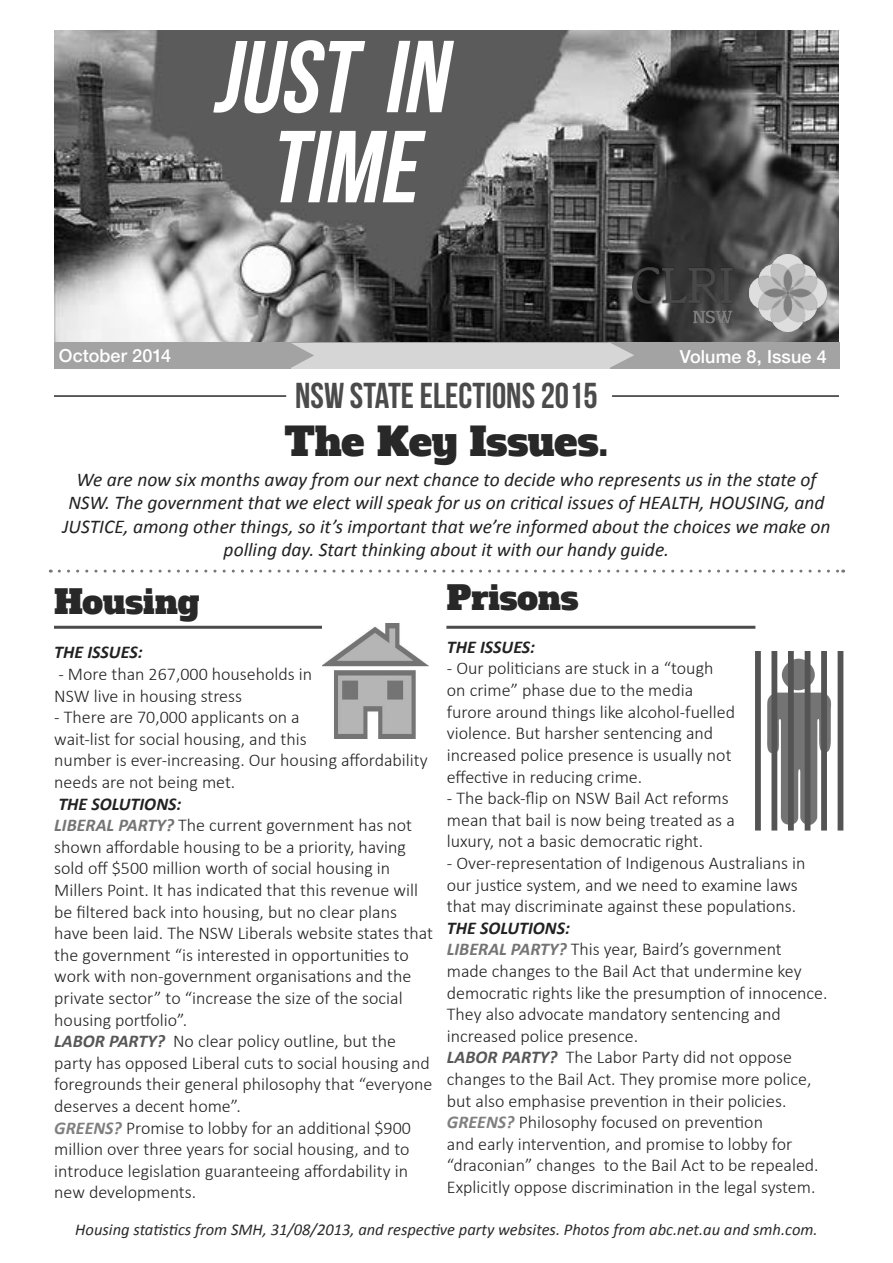
<style>
.page{position:relative;width:893px;height:1263px;background:#fff}
.page>*{position:absolute;margin:0;border:0;box-sizing:border-box;transform-origin:0 0}
.t1{font:italic 102px "Bebas Neue";color:#fff}
.t2{font:39px "Alfa Slab One";color:#282828}
.t3{font:36px "Bebas Neue";color:#4b4b4b}
.t4{font:33px "Alfa Slab One";color:#282828}
.t5{font:italic 19.5px/23.4px "Calibri";color:#222;text-align:center}
.t6{font:300 18px/21.6px "Calibri";color:#222}
.t7{font:italic 700 18px "Calibri";color:#222}
.t8{font:500 18px "Helvetica Neue";letter-spacing:.005em;color:#fff}
.t9{font:italic 16.5px "Calibri";color:#2a2a2a}
.s1{font-weight:700;font-style:italic;color:#757575}
.s2{font-weight:700;font-style:italic;color:#575757}
.s3{font-weight:700;font-style:italic;color:#7f7f7f}
</style>
<div class="page">
<img style="left:54px;top:31px;width:785px;height:312px">
<div style="left:54px;top:343px;width:785px;height:26px;background:#a3a3a3"></div>
<div style="left:292px;top:343px;width:318px;height:25px;background:#d6d6d6"></div>
<svg style="left:609px;top:342px;width:25px;height:26px"></svg>
<svg style="left:291px;top:343px;width:23px;height:25px"></svg>
<svg style="left:59px;top:570px;width:785px;height:3px"></svg>
<img style="left:632px;top:254px;width:195px;height:78px">
<hr style="left:54px;top:395px;width:232px;height:2px;background:#2a2a2a">
<hr style="left:612px;top:395px;width:227px;height:2px;background:#2a2a2a">
<hr style="left:54px;top:626px;width:270px;height:3px;background:#4b4b4b">
<hr style="left:446px;top:626px;width:309px;height:3px;background:#4b4b4b">
<img style="left:323px;top:624px;width:106px;height:114px">
<img style="left:755px;top:652px;width:89px;height:179px">
<p class="t1" style="left:212px;top:21px;width:254px">JUST IN</p>
<p class="t1" style="left:268px;top:111px;width:169px">TIME</p>
<p class="t8" style="left:59px;top:341px;width:114px">October 2014</p>
<p class="t8" style="left:680px;top:343px;width:148px">Volume 8, Issue 4</p>
<p class="t3" style="left:295px;top:376px;width:304px">NSW STATE ELECTIONS 2015</p>
<p class="t2" style="left:285px;top:416px;width:325px">The Key Issues.</p>
<p class="t5" style="left:62px;top:467px;width:770px">We are now six months away from our next chance to decide who represents us in the state of NSW. The government that we elect will speak for us on critical issues of HEALTH, HOUSING, and JUSTICE, among other things, so it’s important that we’re informed about the choices we make on polling day. Start thinking about it with our handy guide.</p>
<p class="t4" style="left:54px;top:579px;width:147px">Housing</p>
<p class="t4" style="left:446px;top:576px;width:133px">Prisons</p>
<p class="t7" style="left:447px;top:635px;width:90px">THE ISSUES:</p>
<p class="t6" style="left:447px;top:657px;width:290px">- Our politicians are stuck in a “tough on crime” phase due to the media furore around things like alcohol-fuelled violence. But harsher sentencing and increased police presence is usually not effective in reducing crime.</p>
<p class="t6" style="left:447px;top:786px;width:289px">- The back-flip on NSW Bail Act reforms mean that bail is now being treated as a luxury, not a basic democratic right.</p>
<p class="t6" style="left:447px;top:851px;width:360px">- Over-representation of Indigenous Australians in our justice system, and we need to examine laws that may discriminate against these populations.</p>
<p class="t7" style="left:447px;top:916px;width:125px">THE SOLUTIONS:</p>
<p class="t6" style="left:447px;top:938px;width:382px"><span class="s1">LIBERAL PARTY?</span> This year, Baird’s government<br>made changes to the Bail Act that undermine key democratic rights like the presumption of innocence.<br>They also advocate mandatory sentencing and increased police presence.</p>
<p class="t6" style="left:447px;top:1046px;width:366px"><span class="s2">LABOR PARTY?</span> The Labor Party did not oppose changes to the Bail Act. They promise more police, but also emphasise prevention in their policies.</p>
<p class="t6" style="left:447px;top:1110px;width:373px"><span class="s3">GREENS?</span> Philosophy focused on prevention<br>and early intervention, and promise to lobby for “draconian” changes to the Bail Act to be repealed.<br>Explicitly oppose discrimination in the legal system.</p>
<p class="t7" style="left:54px;top:641px;width:90px">THE ISSUES:</p>
<p class="t6" style="left:54px;top:662px;width:259px">- More than 267,000 households in<br>NSW live in housing stress</p>
<p class="t6" style="left:54px;top:705px;width:375px">- There are 70,000 applicants on a<br>wait-list for social housing, and this<br>number is ever-increasing. Our housing affordability needs are not being met.</p>
<p class="t7" style="left:58px;top:792px;width:125px">THE SOLUTIONS:</p>
<p class="t6" style="left:54px;top:813px;width:380px"><span class="s1">LIBERAL PARTY?</span> The current government has not shown affordable housing to be a priority, having sold off $500 million worth of social housing in Millers Point. It has indicated that this revenue will be filtered back into housing, but no clear plans have been laid. The NSW Liberals website states that the government “is interested in opportunities to work with non-government organisations and the private sector” to “increase the size of the social housing portfolio”.</p>
<p class="t6" style="left:54px;top:1029px;width:380px"><span class="s2">LABOR PARTY?</span> No clear policy outline, but the party has opposed Liberal cuts to social housing and foregrounds their general philosophy that “everyone deserves a decent home”.</p>
<p class="t6" style="left:54px;top:1116px;width:358px"><span class="s3">GREENS?</span> Promise to lobby for an additional $900 million over three years for social housing, and to introduce legislation guaranteeing affordability in new developments.</p>
<p class="t9" style="left:75px;top:1218px;width:744px">Housing statistics from SMH, 31/08/2013, and respective party websites. Photos from abc.net.au and smh.com.</p>
</div>
